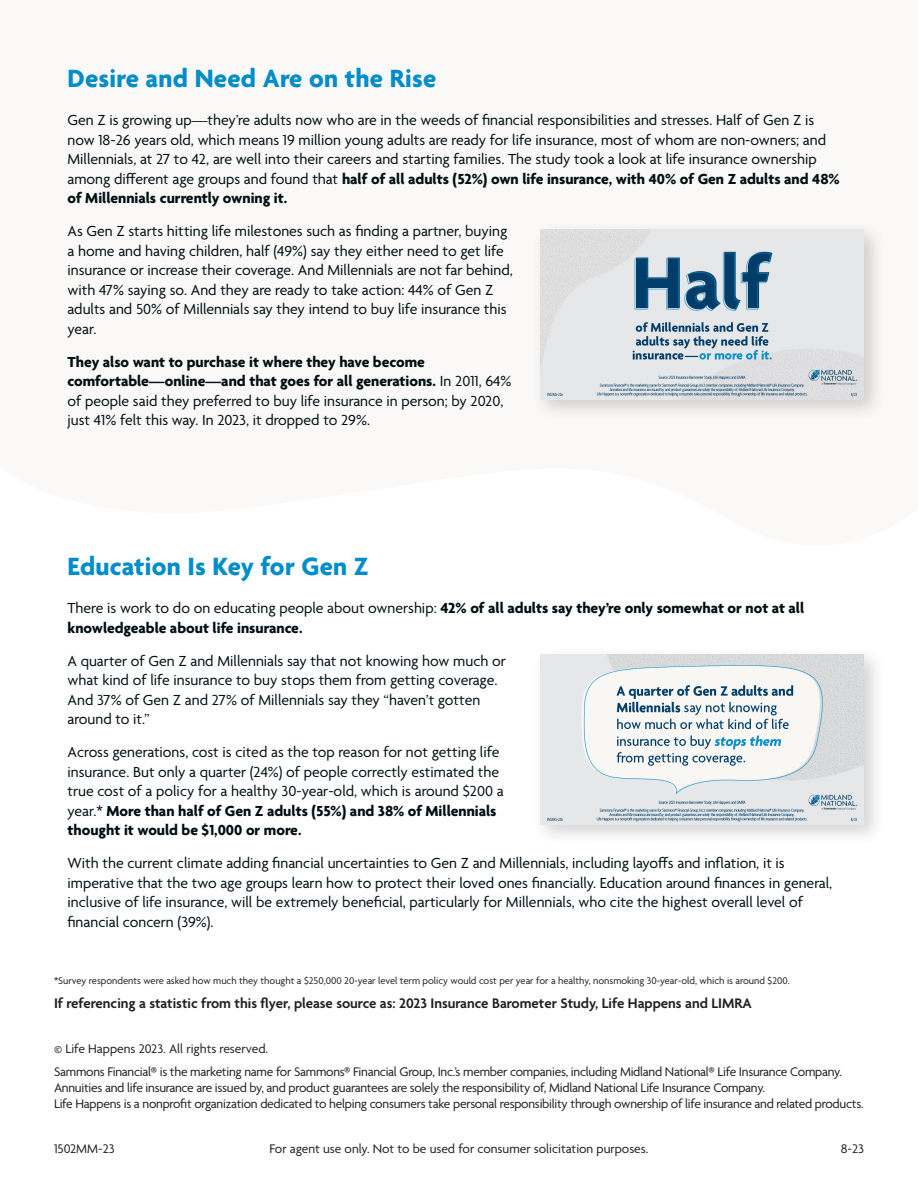
<style>
.page{position:relative;width:918px;height:1188px;background:#fff}
.page>*{position:absolute;margin:0;border:0;box-sizing:border-box;transform-origin:0 0}
.t1{font:700 27px "Agenda";letter-spacing:.01em;color:#008dca}
.t2{font:15.75px/19.5px "Agenda";color:#000f14}
.t3{font:700 15.75px/19.5px "Agenda";color:#000f14}
.t4{font:600 15px "Agenda";color:#231f20}
.t5{font:13.5px/16.2px "Agenda";letter-spacing:-.02em;color:#231f20}
.t6{font:13.5px "Agenda";color:#231f20}
.t7{font:10.5px "Agenda";color:#231f20}
.s1{font-weight:700}
.s2{font-weight:400}
</style>
<div class="page">
<div style="left:0;top:0;width:918px;height:592px;background:#faf9f7"></div>
<div style="left:531px;top:646px;width:355px;height:200px;background:#231f20;opacity:.2"></div>
<img style="left:540px;top:655px;width:324px;height:169px">
<div style="left:531px;top:221px;width:355px;height:200px;background:#231f20;opacity:.2"></div>
<img style="left:540px;top:230px;width:324px;height:169px">
<p class="t1" style="left:68px;top:64px;width:370px">Desire and Need Are on the Rise</p>
<p class="t2" style="left:68px;top:111px;width:774px">Gen Z is growing up—they’re adults now who are in the weeds of financial responsibilities and stresses. Half of Gen Z is now 18-26 years old, which means 19 million young adults are ready for life insurance, most of whom are non-owners; and Millennials, at 27 to 42, are well into their careers and starting families. The study took a look at life insurance ownership among different age groups and found that <span class="s1">half of all adults (52%) own life insurance, with 40% of Gen Z adults and 48% of Millennials currently owning it.</span></p>
<p class="t2" style="left:68px;top:222px;width:447px">As Gen Z starts hitting life milestones such as finding a partner, buying a home and having children, half (49%) say they either need to get life insurance or increase their coverage. And Millennials are not far behind, with 47% saying so. And they are ready to take action: 44% of Gen Z adults and 50% of Millennials say they intend to buy life insurance this year.</p>
<p class="t2" style="left:68px;top:353px;width:445px"><span class="s1">They also want to purchase it where they have become comfortable—online—and that goes for all generations.</span> In 2011, 64% of people said they preferred to buy life insurance in person; by 2020, just 41% felt this way. In 2023, it dropped to 29%.</p>
<p class="t1" style="left:68px;top:552px;width:303px">Education Is Key for Gen Z</p>
<p class="t3" style="left:68px;top:600px;width:738px"><span class="s2">There is work to do on educating people about ownership:</span> 42% of all adults say they’re only somewhat or not at all knowledgeable about life insurance.</p>
<p class="t2" style="left:68px;top:652px;width:440px">A quarter of Gen Z and Millennials say that not knowing how much or what kind of life insurance to buy stops them from getting coverage.<br>And 37% of Gen Z and 27% of Millennials say they “haven’t gotten around to it.”</p>
<p class="t2" style="left:68px;top:744px;width:438px">Across generations, cost is cited as the top reason for not getting life insurance. But only a quarter (24%) of people correctly estimated the true cost of a policy for a healthy 30-year-old, which is around $200 a year.* <span class="s1">More than half of Gen Z adults (55%) and 38% of Millennials thought it would be $1,000 or more.</span></p>
<p class="t2" style="left:68px;top:855px;width:766px">With the current climate adding financial uncertainties to Gen Z and Millennials, including layoffs and inflation, it is imperative that the two age groups learn how to protect their loved ones financially. Education around finances in general, inclusive of life insurance, will be extremely beneficial, particularly for Millennials, who cite the highest overall level of financial concern (39%).</p>
<p class="t7" style="left:54px;top:975px;width:737px">*Survey respondents were asked how much they thought a $250,000 20-year level term policy would cost per year for a healthy, nonsmoking 30-year-old, which is around $200.</p>
<p class="t4" style="left:54px;top:996px;width:699px">If referencing a statistic from this flyer, please source as: 2023 Insurance Barometer Study, Life Happens and LIMRA</p>
<p class="t6" style="left:54px;top:1041px;width:216px">© Life Happens 2023. All rights reserved.</p>
<p class="t5" style="left:54px;top:1064px;width:790px">Sammons Financial® is the marketing name for Sammons® Financial Group, Inc.’s member companies, including Midland National® Life Insurance Company.<br>Annuities and life insurance are issued by, and product guarantees are solely the responsibility of, Midland National Life Insurance Company.</p>
<p class="t5" style="left:54px;top:1097px;width:811px">Life Happens is a nonprofit organization dedicated to helping consumers take personal responsibility through ownership of life insurance and related products.</p>
<p class="t6" style="left:54px;top:1141px;width:62px">1502MM-23</p>
<p class="t6" style="left:270px;top:1141px;width:380px">For agent use only. Not to be used for consumer solicitation purposes.</p>
<p class="t5" style="left:841px;top:1141px;width:25px">8-23</p>
</div>
